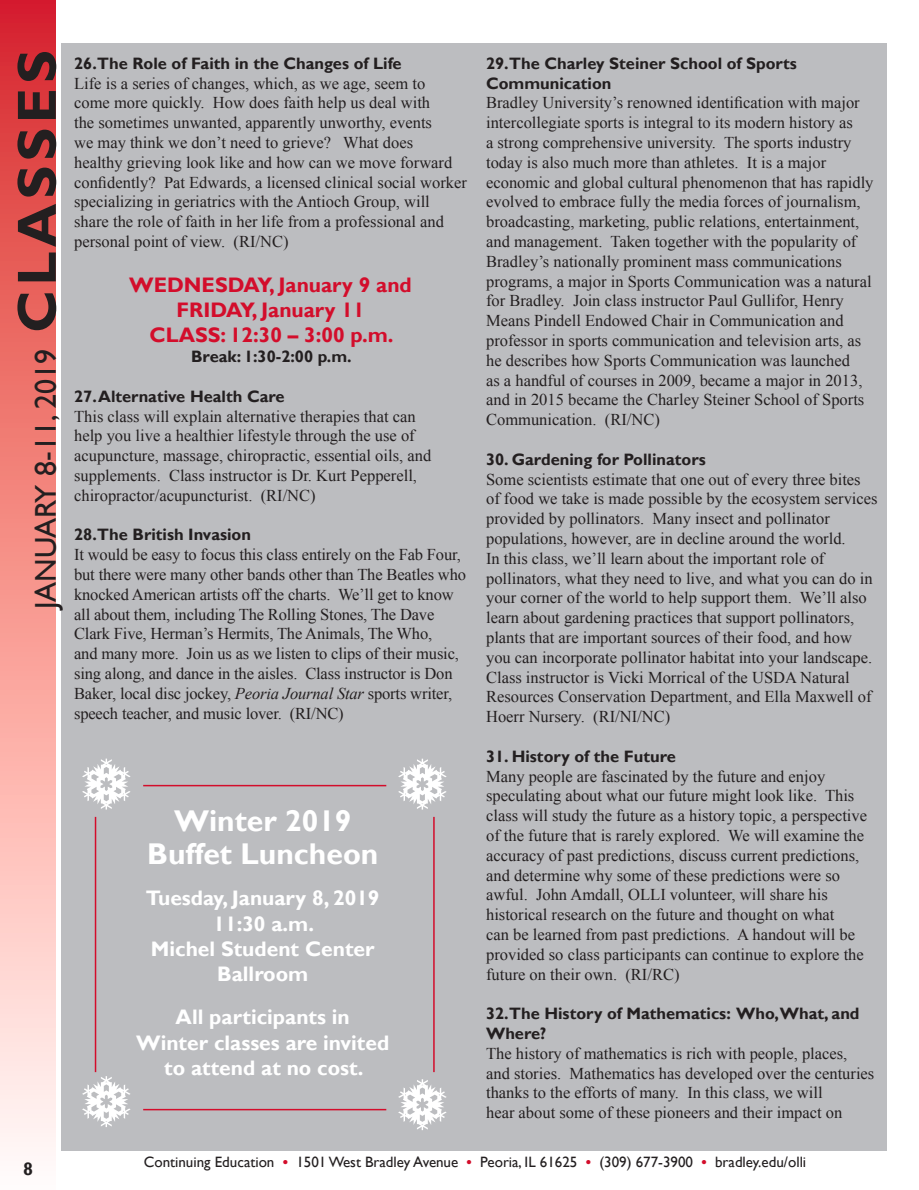
<style>
.page{position:relative;width:919px;height:1190px;background:#fff}
.page>*{position:absolute;margin:0;border:0;box-sizing:border-box;transform-origin:0 0}
.t1{font:700 30px/33px "Gill Sans";color:#fff;text-align:center}
.t2{font:30px "Gill Sans";color:#231f20}
.t3{font:700 21px/25.2px "Gill Sans";color:#fff;text-align:center}
.t4{font:700 21px/25.2px "Gill Sans";color:#d30d2b;text-align:center}
.t5{font:700 18px "Gill Sans";color:#231f20}
.t6{font:16.5px/19.8px "Times New Roman";color:#231f20}
.t7{font:700 16.5px/19.8px "Gill Sans";color:#231f20}
.t8{font:15px "Gill Sans";color:#231f20}
.s1{font-weight:700;font-size:55.5px}
.s2{font-style:italic}
.s3{font-family:"Bell MT Bold";color:#d30d2b}
</style>
<div class="page">
<div style="left:0;top:0;width:55px;height:1190px;background:linear-gradient(to bottom,#dd2a29,#fffff9)"></div>
<div style="left:62px;top:43px;width:825px;height:1107px;background:#bcbdc0"></div>
<svg style="left:398px;top:759px;width:48px;height:51px"></svg>
<svg style="left:82px;top:759px;width:49px;height:51px"></svg>
<svg style="left:398px;top:1079px;width:48px;height:51px"></svg>
<svg style="left:82px;top:1076px;width:49px;height:51px"></svg>
<hr style="left:143px;top:1109px;width:243px;height:1px;background:#d30d2b">
<hr style="left:143px;top:785px;width:243px;height:1px;background:#d30d2b">
<hr style="left:95px;top:817px;width:1px;height:255px;background:#d30d2b">
<hr style="left:433px;top:817px;width:1px;height:255px;background:#d30d2b">
<h1 class="t2" style="left:28px;top:609px;width:561px;rotate:-90deg">JANUARY 8-11, 2019 <span class="s1">CLASSES</span></h1>
<p class="t7" style="left:74px;top:54px;width:329px">26. The Role of Faith in the Changes of Life</p>
<p class="t6" style="left:74px;top:73px;width:394px">Life is a series of changes, which, as we age, seem to<br>come more quickly. How does faith help us deal with<br>the sometimes unwanted, apparently unworthy, events<br>we may think we don’t need to grieve? What does<br>healthy grieving look like and how can we move forward confidently? Pat Edwards, a licensed clinical social worker specializing in geriatrics with the Antioch Group, will share the role of faith in her life from a professional and personal point of view. (RI/NC)</p>
<p class="t4" style="left:129px;top:273px;width:284px">WEDNESDAY, January 9 and<br>FRIDAY, January 11<br>CLASS: 12:30 – 3:00 p.m.</p>
<p class="t7" style="left:191px;top:347px;width:162px">Break: 1:30-2:00 p.m.</p>
<p class="t7" style="left:74px;top:387px;width:212px">27. Alternative Health Care</p>
<p class="t6" style="left:74px;top:406px;width:358px">This class will explain alternative therapies that can help you live a healthier lifestyle through the use of acupuncture, massage, chiropractic, essential oils, and supplements. Class instructor is Dr. Kurt Pepperell, chiropractor/acupuncturist. (RI/NC)</p>
<p class="t7" style="left:74px;top:525px;width:178px">28.The British Invasion</p>
<p class="t6" style="left:74px;top:544px;width:393px">It would be easy to focus this class entirely on the Fab Four, but there were many other bands other than The Beatles who knocked American artists off the charts. We’ll get to know all about them, including The Rolling Stones, The Dave Clark Five, Herman’s Hermits, The Animals, The Who,<br>and many more. Join us as we listen to clips of their music, sing along, and dance in the aisles. Class instructor is Don Baker, local disc jockey, <span class="s2">Peoria Journal Star</span> sports writer, speech teacher, and music lover. (RI/NC)</p>
<h1 class="t1" style="left:147px;top:805px;width:233px">Winter 2019<br>Buffet Luncheon</h1>
<p class="t3" style="left:146px;top:886px;width:235px">Tuesday, January 8, 2019<br>11:30 a.m.<br>Michel Student Center<br>Ballroom</p>
<p class="t3" style="left:136px;top:1005px;width:255px">All participants in<br>Winter classes are invited to attend at no cost.</p>
<p class="t7" style="left:486px;top:54px;width:312px">29. The Charley Steiner School of Sports<br>Communication</p>
<p class="t6" style="left:486px;top:93px;width:389px">Bradley University’s renowned identification with major intercollegiate sports is integral to its modern history as<br>a strong comprehensive university. The sports industry today is also much more than athletes. It is a major economic and global cultural phenomenon that has rapidly evolved to embrace fully the media forces of journalism, broadcasting, marketing, public relations, entertainment, and management. Taken together with the popularity of Bradley’s nationally prominent mass communications programs, a major in Sports Communication was a natural for Bradley. Join class instructor Paul Gullifor, Henry Means Pindell Endowed Chair in Communication and professor in sports communication and television arts, as he describes how Sports Communication was launched<br>as a handful of courses in 2009, became a major in 2013, and in 2015 became the Charley Steiner School of Sports Communication. (RI/NC)</p>
<p class="t7" style="left:486px;top:450px;width:221px">30. Gardening for Pollinators</p>
<p class="t6" style="left:486px;top:469px;width:393px">Some scientists estimate that one out of every three bites of food we take is made possible by the ecosystem services provided by pollinators. Many insect and pollinator populations, however, are in decline around the world.<br>In this class, we’ll learn about the important role of pollinators, what they need to live, and what you can do in your corner of the world to help support them. We’ll also learn about gardening practices that support pollinators, plants that are important sources of their food, and how you can incorporate pollinator habitat into your landscape.<br>Class instructor is Vicki Morrical of the USDA Natural Resources Conservation Department, and Ella Maxwell of Hoerr Nursery. (RI/NI/NC)</p>
<p class="t7" style="left:486px;top:747px;width:191px">31. History of the Future</p>
<p class="t6" style="left:486px;top:766px;width:382px">Many people are fascinated by the future and enjoy speculating about what our future might look like. This class will study the future as a history topic, a perspective of the future that is rarely explored. We will examine the accuracy of past predictions, discuss current predictions, and determine why some of these predictions were so awful. John Amdall, OLLI volunteer, will share his historical research on the future and thought on what<br>can be learned from past predictions. A handout will be provided so class participants can continue to explore the future on their own. (RI/RC)</p>
<p class="t7" style="left:486px;top:1004px;width:375px">32. The History of Mathematics: Who,What, and<br>Where?</p>
<p class="t6" style="left:486px;top:1043px;width:390px">The history of mathematics is rich with people, places, and stories. Mathematics has developed over the centuries thanks to the efforts of many. In this class, we will<br>hear about some of these pioneers and their impact on</p>
<p class="t5" style="left:23px;top:1158px;width:11px">8</p>
<p class="t8" style="left:144px;top:1153px;width:664px">Continuing Education <span class="s3">•</span> 1501 West Bradley Avenue <span class="s3">•</span> Peoria, IL 61625 <span class="s3">•</span> (309) 677-3900 <span class="s3">•</span> bradley.edu/olli</p>
</div>
